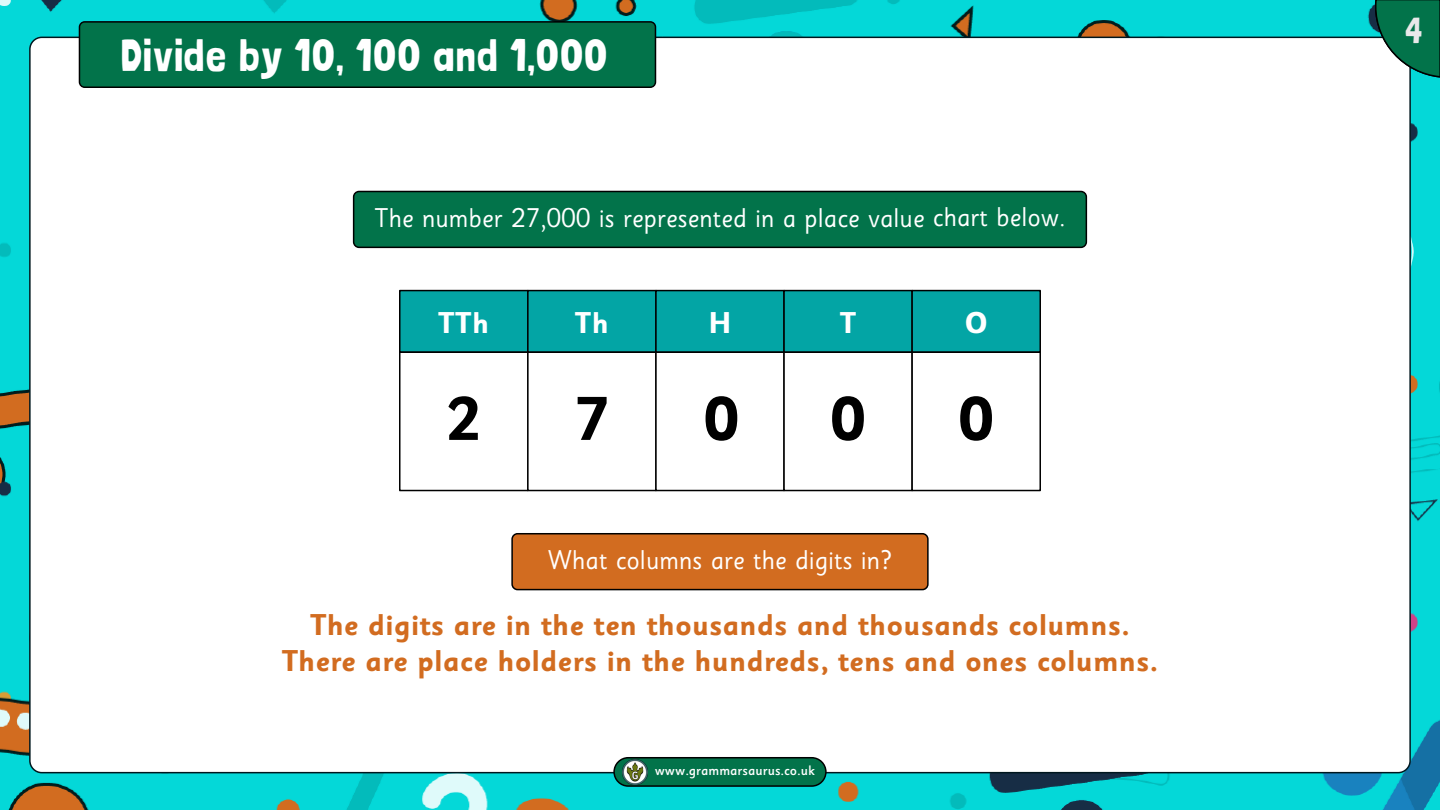
<style>
.page{position:relative;width:1440px;height:810px;background:#fff}
.page>*{position:absolute;margin:0;border:0;box-sizing:border-box;transform-origin:0 0}
.t1{font:700 61.5px "Sassoon Sans Rg";color:#000}
.t2{font:45px "Londrina Solid";letter-spacing:.02em;color:#fff}
.t3{font:36px "Londrina Solid";color:#e9e9ea}
.t4{font:700 30px/36px "Sassoon Sans Rg";color:#d26c20;text-align:center}
.t5{font:700 30px "Sassoon Sans Rg";color:#fff}
.t6{font:27px "Sassoon Sans Rg";color:#fff}
.t7{font:500 13.65px "Sassoon Sans Md";color:#fff}
</style>
<div class="page">
<img style="left:0;top:0;width:1440px;height:810px">
<div style="left:30px;top:37px;width:1380px;height:736px;background:#fff;border-radius:12px"></div>
<svg style="left:1374px;top:0;width:66px;height:78px"></svg>
<div style="left:614px;top:758px;width:212px;height:28px;background:#02734a;border-radius:14px"></div>
<div style="left:613px;top:757px;width:214px;height:30px;border:2px solid #000;border-radius:14px"></div>
<img style="left:622px;top:759px;width:26px;height:26px">
<div style="left:79px;top:21px;width:577px;height:67px;background:#02734a"></div>
<div style="left:354px;top:191px;width:732px;height:56px;background:#02734a;border-radius:5px"></div>
<div style="left:353px;top:191px;width:734px;height:57px;border:2px solid #000;border-radius:5px"></div>
<div style="left:512px;top:534px;width:416px;height:56px;background:#d26c20;border-radius:5px"></div>
<div style="left:511px;top:533px;width:418px;height:57px;border:2px solid #000;border-radius:5px"></div>
<div style="left:399px;top:290px;width:130px;height:63px;background:#03a5a5;border:2px solid #000"></div>
<div style="left:399px;top:351px;width:130px;height:140px;background:#fff;border:2px solid #000"></div>
<div style="left:527px;top:290px;width:130px;height:63px;background:#03a5a5;border:2px solid #000"></div>
<div style="left:527px;top:351px;width:130px;height:140px;background:#fff;border:2px solid #000"></div>
<div style="left:655px;top:290px;width:130px;height:63px;background:#03a5a5;border:2px solid #000"></div>
<div style="left:655px;top:351px;width:130px;height:140px;background:#fff;border:2px solid #000"></div>
<div style="left:783px;top:290px;width:130px;height:63px;background:#03a5a5;border:2px solid #000"></div>
<div style="left:783px;top:351px;width:130px;height:140px;background:#fff;border:2px solid #000"></div>
<div style="left:911px;top:290px;width:130px;height:63px;background:#03a5a5;border:2px solid #000"></div>
<div style="left:911px;top:351px;width:130px;height:140px;background:#fff;border:2px solid #000"></div>
<h2 class="t2" style="left:120px;top:28px;width:489px">Divide by 10, 100 and 1,000</h2>
<p class="t6" style="left:375px;top:202px;width:692px">The number 27,000 is represented in a place value chart below.</p>
<p class="t5" style="left:438px;top:306px;width:53px">TTh</p>
<p class="t5" style="left:575px;top:306px;width:36px">Th</p>
<p class="t5" style="left:708px;top:306px;width:25px">H</p>
<p class="t5" style="left:840px;top:306px;width:18px">T</p>
<p class="t5" style="left:964px;top:306px;width:26px">O</p>
<h1 class="t1" style="left:447px;top:385px;width:35px">2</h1>
<h1 class="t1" style="left:575px;top:385px;width:35px">7</h1>
<h1 class="t1" style="left:705px;top:385px;width:35px">0</h1>
<h1 class="t1" style="left:959px;top:385px;width:35px">0</h1>
<h1 class="t1" style="left:831px;top:385px;width:35px">0</h1>
<p class="t6" style="left:548px;top:545px;width:346px">What columns are the digits in?</p>
<p class="t4" style="left:282px;top:608px;width:878px">The digits are in the ten thousands and thousands columns.<br>There are place holders in the hundreds, tens and ones columns.</p>
<p class="t7" style="left:655px;top:763px;width:162px">www.grammarsaurus.co.uk</p>
<p class="t3" style="left:1405px;top:9px;width:18px">41</p>
</div>
